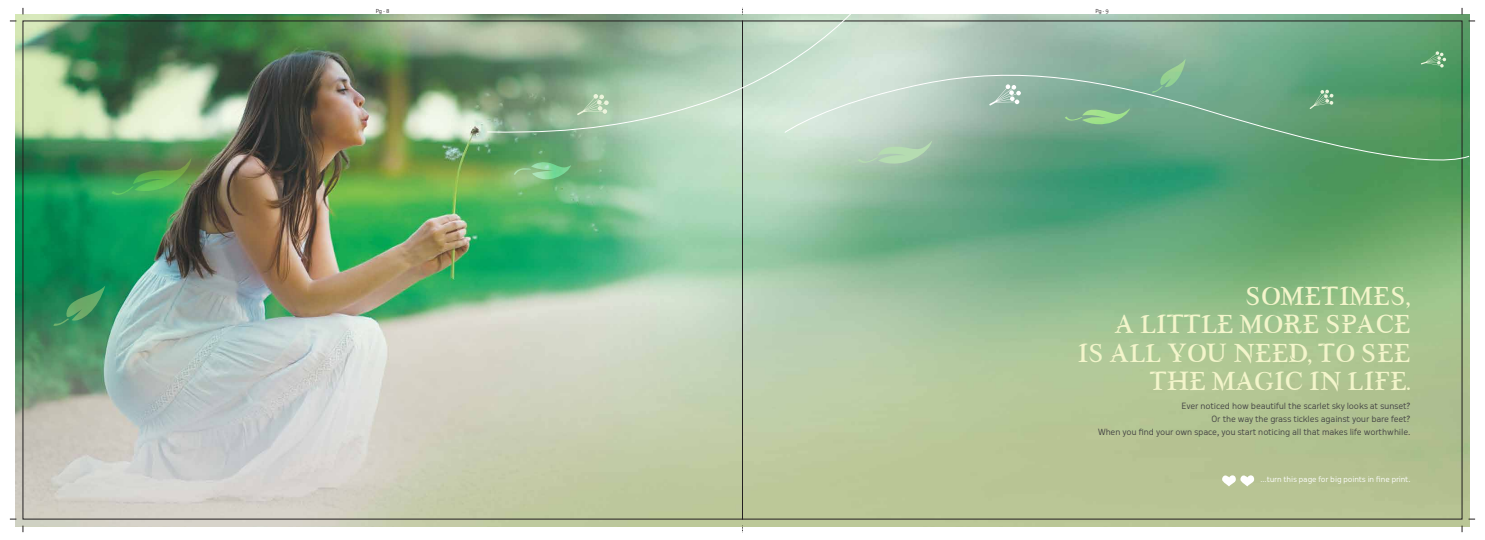
<style>
.page{position:relative;width:1485px;height:540px;background:#fff}
.page>*{position:absolute;margin:0;border:0;box-sizing:border-box;transform-origin:0 0}
.t1{font:18.44px/28.4px "Akbaal";color:#f3f5cb;text-align:right}
.t2{font:8.44px/13.1px "Oceania";letter-spacing:-.02em;color:#414042;text-align:right}
.t3{font:7.69px "Oceania";letter-spacing:-.02em;color:#fff}
.t4{font:5.38px "Oceania";color:#231f20}
</style>
<div class="page">
<img style="left:16px;top:14px;width:1453px;height:512px">
<svg style="left:1220px;top:473px;width:35px;height:13px"></svg>
<svg style="left:111px;top:158px;width:80px;height:37px;background:#569752"></svg>
<svg style="left:53px;top:286px;width:52px;height:40px;background:#358d5a"></svg>
<svg style="left:1152px;top:59px;width:34px;height:5px"></svg>
<svg style="left:514px;top:162px;width:57px;height:17px"></svg>
<svg style="left:487px;top:13px;width:365px;height:122px;background:#a3bea6"></svg>
<svg style="left:784px;top:64px;width:686px;height:107px;background:#7fb191"></svg>
<svg style="left:577px;top:94px;width:32px;height:21px"></svg>
<svg style="left:989px;top:84px;width:32px;height:21px"></svg>
<svg style="left:1310px;top:90px;width:24px;height:19px"></svg>
<svg style="left:1421px;top:51px;width:25px;height:17px"></svg>
<p class="t4" style="left:376px;top:7px;width:15px">Pg - 8</p>
<p class="t4" style="left:1096px;top:7px;width:15px">Pg - 9</p>
<h1 class="t1" style="left:1077px;top:284px;width:335px">SOMETIMES,<br>A LITTLE MORE SPACE<br>IS ALL YOU NEED, TO SEE<br>THE MAGIC IN LIFE.</h1>
<p class="t2" style="left:1098px;top:399px;width:314px">Ever noticed how beautiful the scarlet sky looks at sunset?<br>Or the way the grass tickles against your bare feet?<br>When you find your own space, you start noticing all that makes life worthwhile.</p>
<p class="t3" style="left:1260px;top:475px;width:152px">...turn this page for big points in fine print.</p>
</div>
